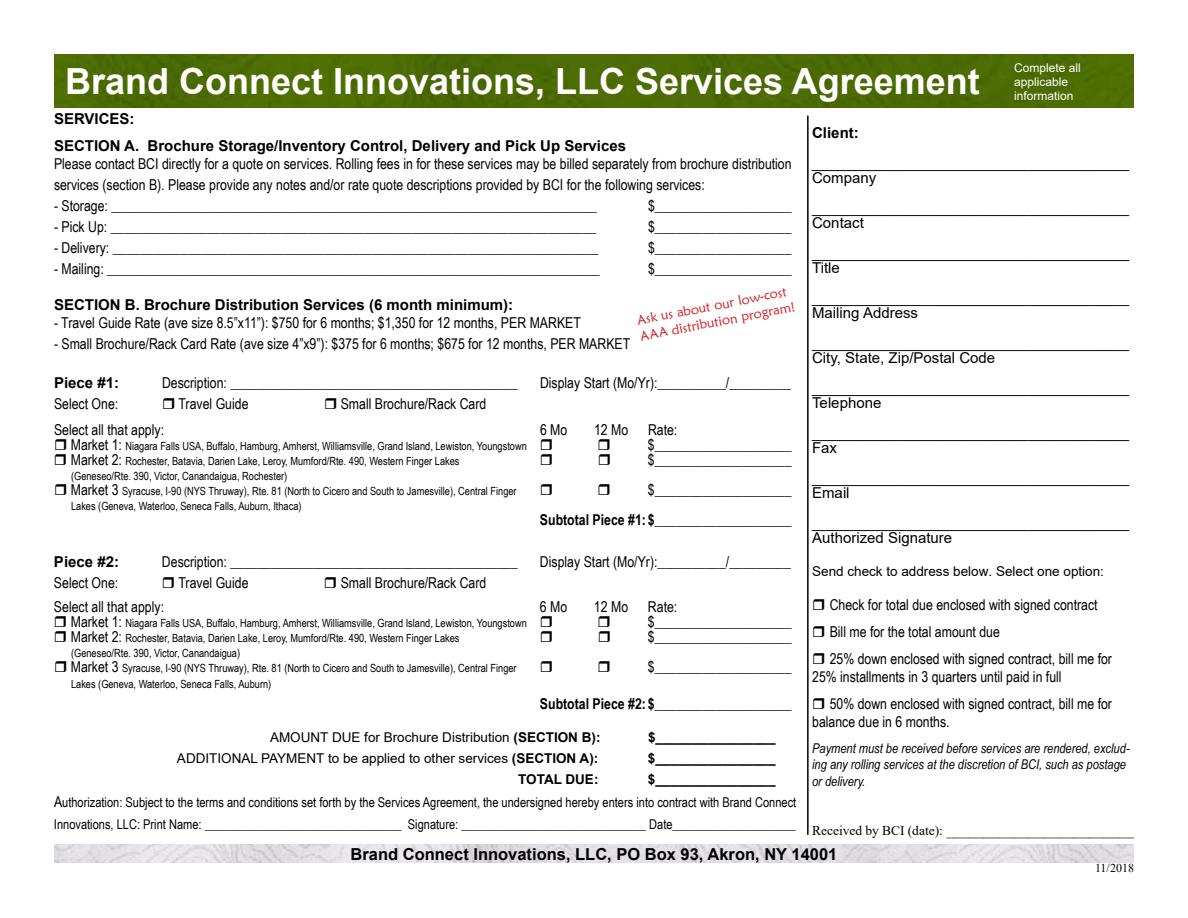
<style>
.page{position:relative;width:1188px;height:918px;background:#fff}
.page>*{position:absolute;margin:0;border:0;box-sizing:border-box;transform-origin:0 0}
.t1{font:700 36px "Arial";color:#fff}
.t2{font:700 16.5px "Arial";color:#000}
.t3{font:15px/27px "Arial Narrow";color:#000}
.t4{font:15px/15px "Arial";color:#000}
.t5{font:700 15px/27px "Arial";color:#000}
.t6{font:700 15px "Arial Narrow";color:#000}
.t7{font:15px "Times New Roman";color:#000}
.t8{font:13.5px/22.5px "Arial Narrow";color:#000}
.t9{font:13.5px "Arial";color:#000}
.t10{font:italic 13.5px/16.5px "Arial Narrow";color:#000}
.t11{font:700 13.5px "Arial";color:#000}
.t12{font:13.5px/16.2px "Maiandra GD";color:#d2232a}
.t13{font:12px/14.4px "Arial";color:#fff}
.t14{font:12px "Times New Roman";color:#000}
.t15{font:11.25px/15px "Arial Narrow";color:#000}
.s1{font-size:15px}
.s2{font-weight:700}
.s3{font-size:13.5px}
</style>
<div class="page">
<div style="left:54px;top:54px;width:1080px;height:54px;background:#4c6b02"></div>
<img style="left:54px;top:844px;width:1080px;height:18px">
<hr style="left:807px;top:116px;width:2px;height:719px;background:#000">
<h1 class="t1" style="left:65px;top:56px;width:916px">Brand Connect Innovations, LLC Services Agreement</h1>
<p class="t13" style="left:1014px;top:60px;width:68px">Complete all applicable information</p>
<p class="t5" style="left:54px;top:106px;width:574px">SERVICES:<br>SECTION A. Brochure Storage/Inventory Control, Delivery and Pick Up Services</p>
<p class="t3" style="left:54px;top:153px;width:739px;line-height:21px">Please contact BCI directly for a quote on services. Rolling fees in for these services may be billed separately from brochure distribution services (section B). Please provide any notes and/or rate quote descriptions provided by BCI for the following services:</p>
<p class="t3" style="left:54px;top:192px;width:545px">- Storage: _______________________________________________________________________</p>
<p class="t3" style="left:648px;top:192px;width:145px">$____________________</p>
<p class="t3" style="left:54px;top:213px;width:544px">- Pick Up: _______________________________________________________________________</p>
<p class="t3" style="left:648px;top:213px;width:145px">$____________________</p>
<p class="t3" style="left:54px;top:234px;width:546px">- Delivery: _______________________________________________________________________</p>
<p class="t3" style="left:648px;top:234px;width:145px">$____________________</p>
<p class="t3" style="left:54px;top:255px;width:547px">- Mailing: ________________________________________________________________________</p>
<p class="t3" style="left:648px;top:255px;width:145px">$____________________</p>
<p class="t5" style="left:54px;top:292px;width:461px">SECTION B. Brochure Distribution Services (6 month minimum):</p>
<p class="t3" style="left:54px;top:309px;width:528px">- Travel Guide Rate (ave size 8.5”x11”): $750 for 6 months; $1,350 for 12 months, PER MARKET</p>
<p class="t3" style="left:54px;top:330px;width:578px">- Small Brochure/Rack Card Rate (ave size 4”x9”): $375 for 6 months; $675 for 12 months, PER MARKET</p>
<p class="t5" style="left:54px;top:370px;width:67px">Piece #1:</p>
<p class="t3" style="left:162px;top:369px;width:357px">Description: __________________________________________</p>
<p class="t3" style="left:540px;top:369px;width:252px">Display Start (Mo/Yr):__________/_________</p>
<p class="t3" style="left:54px;top:390px;width:66px">Select One:</p>
<p class="t3" style="left:179px;top:390px;width:71px">Travel Guide</p>
<p class="t3" style="left:341px;top:390px;width:147px">Small Brochure/Rack Card</p>
<p class="t3" style="left:54px;top:415px;width:112px">Select all that apply:</p>
<p class="t3" style="left:540px;top:415px;width:29px">6 Mo</p>
<p class="t3" style="left:594px;top:415px;width:36px">12 Mo</p>
<p class="t3" style="left:648px;top:415px;width:31px">Rate:</p>
<p class="t15" style="left:71px;top:438px;width:458px"><span class="s1">Market 1:</span> Niagara Falls USA, Buffalo, Hamburg, Amherst, Williamsville, Grand Island, Lewiston, Youngstown</p>
<p class="t3" style="left:648px;top:430px;width:145px">$____________________</p>
<p class="t15" style="left:71px;top:453px;width:390px"><span class="s1">Market 2:</span> Rochester, Batavia, Darien Lake, Leroy, Mumford/Rte. 490, Western Finger Lakes</p>
<p class="t3" style="left:648px;top:445px;width:145px">$____________________</p>
<p class="t15" style="left:71px;top:468px;width:447px">(Geneseo/Rte. 390, Victor, Canandaigua, Rochester)<br><span class="s1">Market 3</span> Syracuse, I-90 (NYS Thruway), Rte. 81 (North to Cicero and South to Jamesville), Central Finger</p>
<p class="t3" style="left:648px;top:475px;width:145px">$____________________</p>
<p class="t15" style="left:71px;top:498px;width:232px">Lakes (Geneva, Waterloo, Seneca Falls, Auburn, Ithaca)</p>
<p class="t6" style="left:540px;top:508px;width:253px">Subtotal Piece #1: $____________________</p>
<p class="t5" style="left:54px;top:548px;width:67px">Piece #2:</p>
<p class="t3" style="left:162px;top:547px;width:357px">Description: __________________________________________</p>
<p class="t3" style="left:540px;top:547px;width:252px">Display Start (Mo/Yr):__________/_________</p>
<p class="t3" style="left:54px;top:568px;width:66px">Select One:</p>
<p class="t3" style="left:179px;top:568px;width:71px">Travel Guide</p>
<p class="t3" style="left:341px;top:568px;width:147px">Small Brochure/Rack Card</p>
<p class="t3" style="left:54px;top:592px;width:112px">Select all that apply:</p>
<p class="t3" style="left:540px;top:592px;width:29px">6 Mo</p>
<p class="t3" style="left:594px;top:592px;width:36px">12 Mo</p>
<p class="t3" style="left:648px;top:592px;width:31px">Rate:</p>
<p class="t15" style="left:71px;top:615px;width:458px"><span class="s1">Market 1:</span> Niagara Falls USA, Buffalo, Hamburg, Amherst, Williamsville, Grand Island, Lewiston, Youngstown</p>
<p class="t3" style="left:648px;top:607px;width:145px">$____________________</p>
<p class="t15" style="left:71px;top:630px;width:390px"><span class="s1">Market 2:</span> Rochester, Batavia, Darien Lake, Leroy, Mumford/Rte. 490, Western Finger Lakes</p>
<p class="t3" style="left:648px;top:622px;width:145px">$____________________</p>
<p class="t15" style="left:71px;top:645px;width:447px">(Geneseo/Rte. 390, Victor, Canandaigua)<br><span class="s1">Market 3</span> Syracuse, I-90 (NYS Thruway), Rte. 81 (North to Cicero and South to Jamesville), Central Finger</p>
<p class="t3" style="left:648px;top:652px;width:145px">$____________________</p>
<p class="t15" style="left:71px;top:676px;width:202px">Lakes (Geneva, Waterloo, Seneca Falls, Auburn)</p>
<p class="t6" style="left:540px;top:693px;width:253px">Subtotal Piece #2: $____________________</p>
<p class="t9" style="left:270px;top:728px;width:332px">AMOUNT DUE for Brochure Distribution <span class="s2">(SECTION B):</span></p>
<p class="t11" style="left:648px;top:728px;width:129px">$________________</p>
<p class="t9" style="left:177px;top:749px;width:423px">ADDITIONAL PAYMENT to be applied to other services <span class="s2">(SECTION A):</span></p>
<p class="t11" style="left:648px;top:749px;width:129px">$________________</p>
<p class="t11" style="left:518px;top:770px;width:82px">TOTAL DUE:</p>
<p class="t11" style="left:648px;top:770px;width:129px">$________________</p>
<p class="t8" style="left:54px;top:790px;width:744px"><span class="s1">A</span>uthorization: Subject to the terms and conditions set forth by the Services Agreement, the undersigned hereby enters into contract with Brand Connect<br>Innovations, LLC: Print Name: ________________________________ Signature: ______________________________ Date____________________</p>
<p class="t5" style="left:812px;top:119px;width:48px">Client:</p>
<p class="t4" style="left:812px;top:155px;width:318px">______________________________________<br>Company</p>
<p class="t4" style="left:812px;top:200px;width:318px">______________________________________<br>Contact</p>
<p class="t4" style="left:812px;top:245px;width:318px">______________________________________<br>Title</p>
<p class="t4" style="left:812px;top:290px;width:318px">______________________________________<br>Mailing Address</p>
<p class="t4" style="left:812px;top:335px;width:318px">______________________________________<br>City, State, Zip/Postal Code</p>
<p class="t4" style="left:812px;top:380px;width:318px">______________________________________<br>Telephone</p>
<p class="t4" style="left:812px;top:425px;width:318px">______________________________________<br>Fax</p>
<p class="t4" style="left:812px;top:470px;width:318px">______________________________________<br>Email</p>
<p class="t4" style="left:812px;top:515px;width:318px">______________________________________<br>Authorized Signature</p>
<p class="t9" style="left:812px;top:562px;width:293px">Send check to address below. Select one option:</p>
<p class="t3" style="left:830px;top:591px;width:284px">Check for total due enclosed with signed contract<br>Bill me for the total amount due<br>25% down enclosed with signed contract, bill me for</p>
<p class="t3" style="left:830px;top:663px;width:284px;text-indent:-18px">25% installments in 3 quarters until paid in full<br>50% down enclosed with signed contract, bill me for</p>
<p class="t3" style="left:812px;top:708px;width:139px">balance due in 6 months.</p>
<p class="t10" style="left:812px;top:740px;width:319px">Payment must be received before services are rendered, exclud&shy;ing any rolling services at the discretion of BCI, such as postage or delivery.</p>
<p class="t7" style="left:812px;top:820px;width:323px"><span class="s3">Received by BCI (date):</span> _________________________</p>
<p class="t14" style="left:1095px;top:860px;width:40px">11/2018</p>
<p class="t12" style="left:636px;top:312px;width:159px;rotate:-11deg">Ask us about our low-cost<br>AAA distribution program!</p>
<p class="t2" style="left:351px;top:842px;width:488px">Brand Connect Innovations, LLC, PO Box 93, Akron, NY 14001</p>
</div>
